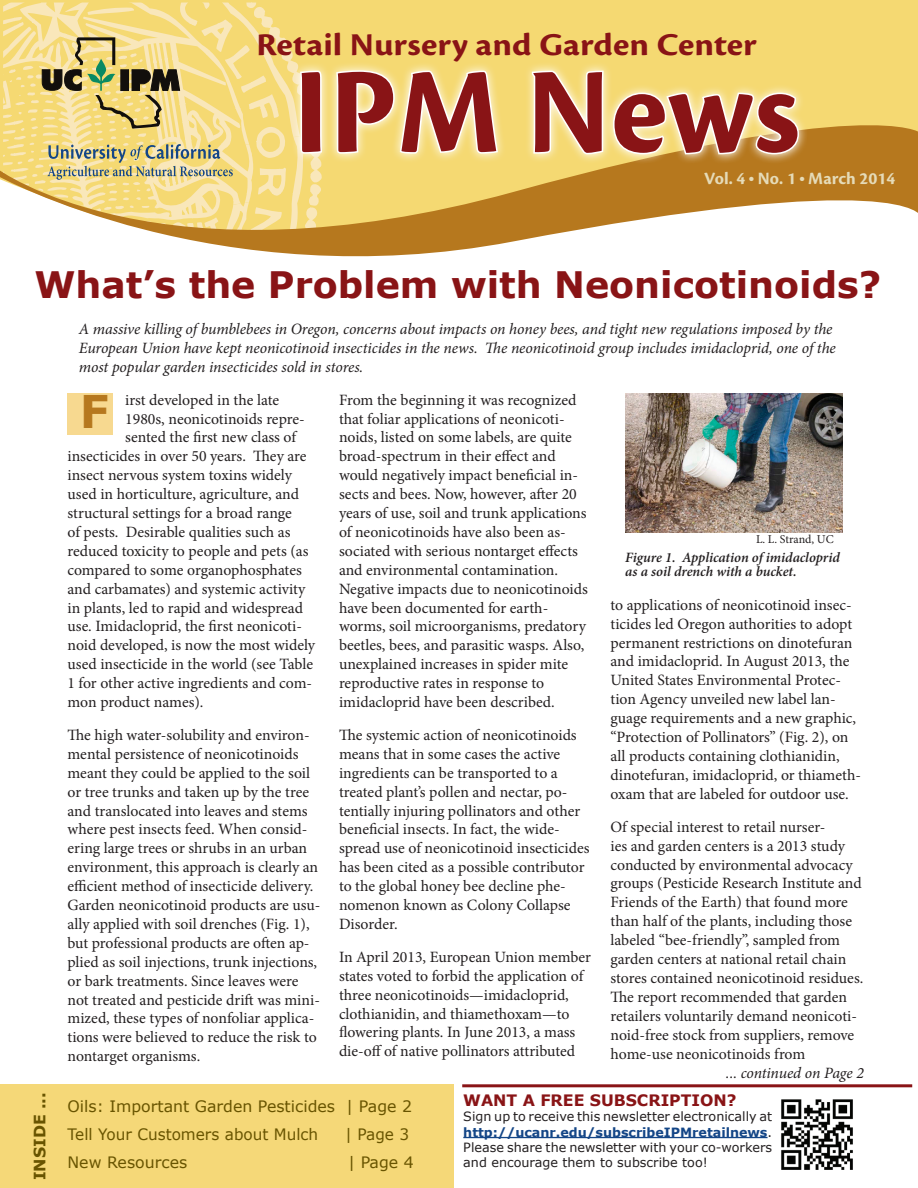
<style>
.page{position:relative;width:918px;height:1188px;background:#fff}
.page>*{position:absolute;margin:0;border:0;box-sizing:border-box;transform-origin:0 0}
.t1{font:700 126px "Cronos Pro";color:#891416}
.t2{font:700 45px "Verdana";color:#b6781e}
.t3{font:700 36.45px "Verdana";color:#891416}
.t4{font:700 33px "Cronos Pro";color:#891416;scale:1.1 1}
.t5{font:700 18px "Cronos Pro";color:#e5dbb8}
.t6{font:15.75px/18.9px "Minion Pro";color:#231f20}
.t7{font:italic 15.75px/18.9px "Minion Pro";letter-spacing:-.01em;color:#231f20}
.t8{font:15.75px/27.9px "Verdana";color:#685400}
.t9{font:700 15.75px "Verdana";color:#891416}
.t10{font:700 15.75px "Verdana";color:#685400}
.t11{font:italic 600 14.25px/14.2px "Minion Pro";letter-spacing:-.005em;color:#231f20}
.t12{font:12.75px/15.3px "Verdana";color:#231f20;text-align:justify}
.t13{font:12px "Minion Pro";color:#231f20}
.s1{font-weight:700;color:#144687}
</style>
<div class="page">
<div style="left:0;top:0;width:918px;height:94px;background:#f5d972"></div>
<svg style="left:0;top:94px;width:918px;height:163px"></svg>
<svg style="left:324px;top:61px;width:484px;height:103px;background:#efd170"></svg>
<svg style="left:335px;top:69px;width:165px;height:86px"></svg>
<svg style="left:530px;top:69px;width:75px;height:88px"></svg>
<svg style="left:612px;top:91px;width:188px;height:65px"></svg>
<svg style="left:3px;top:3px;width:321px;height:236px;background:#e9d38c"></svg>
<div style="left:0;top:1084px;width:453px;height:104px;background:#f5d878"></div>
<hr style="left:463px;top:1137px;width:305px;height:1px;background:#144687">
<hr style="left:462px;top:1084px;width:450px;height:3px;background:#891416">
<div style="left:68px;top:393px;width:45px;height:41px;background:#f7d990"></div>
<img style="left:625px;top:393px;width:218px;height:139px">
<img style="left:781px;top:1099px;width:72px;height:71px">
<h3 class="t4" style="left:257px;top:26px;width:456px">Retail Nursery and Garden Center</h3>
<h1 class="t1" style="left:293px;top:40px;width:509px">IPM News</h1>
<p class="t5" style="left:704px;top:168px;width:193px">Vol. 4 ● No. 1 ● March 2014</p>
<h3 class="t3" style="left:34px;top:259px;width:848px">What’s the Problem with Neonicotinoids?</h3>
<p class="t7" style="left:79px;top:320px;width:759px">A massive killing of bumblebees in Oregon, concerns about impacts on honey bees, and tight new regulations imposed by the<br>European Union have kept neonicotinoid insecticides in the news. The neonicotinoid group includes imidacloprid, one of the most popular garden insecticides sold in stores.</p>
<p class="t10" style="left:29px;top:1180px;width:89px;rotate:-90deg">INSIDE ...</p>
<p class="t6" style="left:125px;top:390px;width:155px">irst developed in the late</p>
<p class="t6" style="left:125px;top:409px;width:181px">1980s, neonicotinoids repre-</p>
<p class="t6" style="left:125px;top:428px;width:172px">sented the first new class of</p>
<p class="t6" style="left:67px;top:447px;width:241px">insecticides in over 50 years. They are</p>
<p class="t6" style="left:67px;top:466px;width:226px">insect nervous system toxins widely</p>
<p class="t6" style="left:67px;top:485px;width:233px">used in horticulture, agriculture, and</p>
<p class="t6" style="left:67px;top:504px;width:226px">structural settings for a broad range</p>
<p class="t6" style="left:67px;top:523px;width:225px">of pests. Desirable qualities such as</p>
<p class="t6" style="left:67px;top:541px;width:243px">reduced toxicity to people and pets (as</p>
<p class="t6" style="left:67px;top:560px;width:236px">compared to some organophosphates</p>
<p class="t6" style="left:67px;top:579px;width:239px">and carbamates) and systemic activity</p>
<p class="t6" style="left:67px;top:598px;width:237px">in plants, led to rapid and widespread</p>
<p class="t6" style="left:67px;top:617px;width:236px">use. Imidacloprid, the first neonicoti-</p>
<p class="t6" style="left:67px;top:636px;width:249px">noid developed, is now the most widely</p>
<p class="t6" style="left:67px;top:655px;width:247px">used insecticide in the world (see Table</p>
<p class="t6" style="left:67px;top:674px;width:246px">1 for other active ingredients and com-</p>
<p class="t6" style="left:67px;top:693px;width:138px">mon product names).</p>
<p class="t6" style="left:67px;top:726px;width:254px">The high water-solubility and environ&shy;mental persistence of neonicotinoids meant they could be applied to the soil or tree trunks and taken up by the tree and translocated into leaves and stems where pest insects feed. When consid&shy;ering large trees or shrubs in an urban environment, this approach is clearly an efficient method of insecticide delivery.<br>Garden neonicotinoid products are usu&shy;ally applied with soil drenches (Fig. 1), but professional products are often ap&shy;plied as soil injections, trunk injections, or bark treatments. Since leaves were not treated and pesticide drift was mini&shy;mized, these types of nonfoliar applica&shy;tions were believed to reduce the risk to nontarget organisms.</p>
<h2 class="t2" style="left:80px;top:379px;width:31px">F</h2>
<p class="t6" style="left:339px;top:390px;width:250px">From the beginning it was recognized that foliar applications of neonicoti&shy;noids, listed on some labels, are quite broad-spectrum in their effect and would negatively impact beneficial in&shy;sects and bees. Now, however, after 20 years of use, soil and trunk applications of neonicotinoids have also been as&shy;sociated with serious nontarget effects and environmental contamination.<br>Negative impacts due to neonicotinoids have been documented for earth&shy;worms, soil microorganisms, predatory beetles, bees, and parasitic wasps. Also, unexplained increases in spider mite reproductive rates in response to imidacloprid have been described.</p>
<p class="t6" style="left:339px;top:726px;width:252px">The systemic action of neonicotinoids means that in some cases the active ingredients can be transported to a treated plant’s pollen and nectar, po&shy;tentially injuring pollinators and other beneficial insects. In fact, the wide&shy;spread use of neonicotinoid insecticides has been cited as a possible contributor to the global honey bee decline phe&shy;nomenon known as Colony Collapse Disorder.</p>
<p class="t6" style="left:339px;top:947px;width:254px">In April 2013, European Union member states voted to forbid the application of three neonicotinoids—imidacloprid, clothianidin, and thiamethoxam—to flowering plants. In June 2013, a mass die-off of native pollinators attributed</p>
<p class="t13" style="left:756px;top:531px;width:79px">L. L. Strand, UC</p>
<p class="t11" style="left:625px;top:550px;width:216px">Figure 1. Application of imidacloprid as a soil drench with a bucket.</p>
<p class="t6" style="left:610px;top:595px;width:252px">to applications of neonicotinoid insec&shy;ticides led Oregon authorities to adopt permanent restrictions on dinotefuran and imidacloprid. In August 2013, the United States Environmental Protec&shy;tion Agency unveiled new label lan&shy;guage requirements and a new graphic, “Protection of Pollinators” (Fig. 2), on all products containing clothianidin, dinotefuran, imidacloprid, or thiameth&shy;oxam that are labeled for outdoor use.</p>
<p class="t6" style="left:610px;top:817px;width:254px">Of special interest to retail nurser-<br>ies and garden centers is a 2013 study conducted by environmental advocacy groups (Pesticide Research Institute and Friends of the Earth) that found more than half of the plants, including those labeled “bee-friendly”, sampled from garden centers at national retail chain stores contained neonicotinoid residues.<br>The report recommended that garden retailers voluntarily demand neonicoti&shy;noid-free stock from suppliers, remove home-use neonicotinoids from</p>
<p class="t7" style="left:726px;top:1063px;width:140px">... continued on Page 2</p>
<p class="t8" style="left:68px;top:1092px;width:346px">Oils: Important Garden Pesticides | Page 2<br>Tell Your Customers about Mulch</p>
<p class="t8" style="left:345px;top:1120px;width:66px">| Page 3</p>
<p class="t8" style="left:68px;top:1148px;width:121px">New Resources</p>
<p class="t8" style="left:348px;top:1148px;width:67px">| Page 4</p>
<p class="t9" style="left:463px;top:1089px;width:275px">WANT A FREE SUBSCRIPTION?</p>
<p class="t12" style="left:463px;top:1109px;width:310px">Sign up to receive this newsletter electronically at <span class="s1">http://ucanr.edu/subscribeIPMretailnews</span>.<br>Please share the newsletter with your co-workers and encourage them to subscribe too!</p>
</div>
